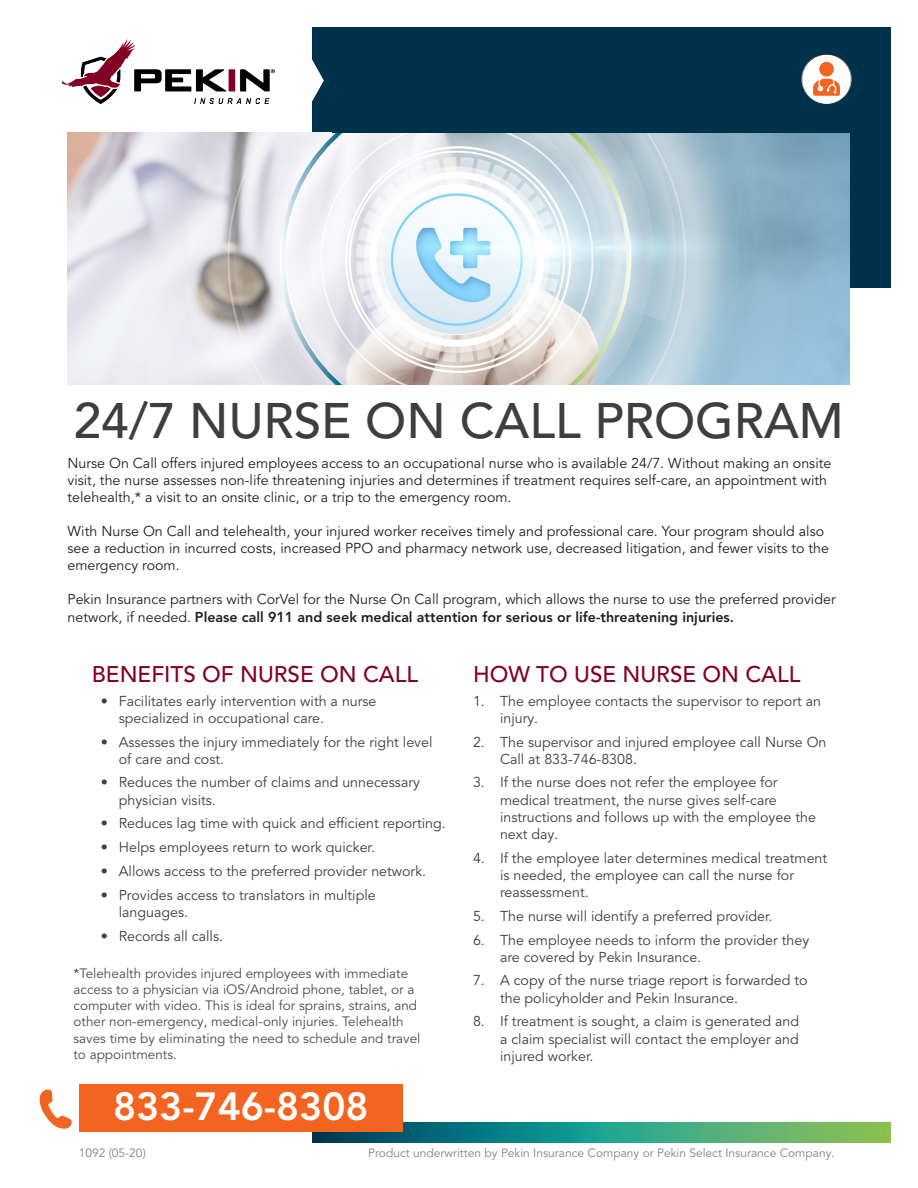
<style>
.page{position:relative;width:918px;height:1188px;background:#fff}
.page>*{position:absolute;margin:0;border:0;box-sizing:border-box;transform-origin:0 0}
.t1{font:500 49.5px "Avenir LT Pro";color:#3e3e3f}
.t2{font:800 39px "Avenir LT Pro";color:#fff}
.t3{font:500 22.5px "Avenir LT Pro";color:#820123}
.t4{font:14.25px/17.1px "Avenir LT Pro";color:#3e3e3f}
.t5{font:14.25px/17.1px "Avenir LT Pro";color:#231f20}
.t6{font:13.5px/16.2px "Avenir LT Pro";color:#4b4c4d}
.t7{font:12px "Avenir LT Pro";color:#808285}
.s1{font-weight:800}
</style>
<div class="page">
<div style="left:312px;top:27px;width:579px;height:261px;background:#00324c"></div>
<img style="left:63px;top:39px;width:212px;height:65px">
<img style="left:68px;top:133px;width:782px;height:252px">
<svg style="left:312px;top:59px;width:12px;height:43px"></svg>
<div style="left:802px;top:54px;width:49px;height:49px;background:#fff;border-radius:50%"></div>
<div style="left:802px;top:54px;width:49px;height:50px;border:1px solid #fff;border-radius:50%"></div>
<div style="left:819px;top:62px;width:15px;height:15px;background:#f26522;border-radius:50%"></div>
<svg style="left:813px;top:79px;width:27px;height:17px"></svg>
<svg style="left:312px;top:1122px;width:579px;height:20px;background:#359678"></svg>
<div style="left:79px;top:1084px;width:324px;height:47px;background:#f36421"></div>
<svg style="left:39px;top:1089px;width:33px;height:40px"></svg>
<p class="t1" style="left:74px;top:391px;width:772px">24/7 NURSE ON CALL PROGRAM</p>
<p class="t5" style="left:68px;top:454px;width:765px">Nurse On Call offers injured employees access to an occupational nurse who is available 24/7. Without making an onsite visit, the nurse assesses non-life threatening injuries and determines if treatment requires self-care, an appointment with telehealth,* a visit to an onsite clinic, or a trip to the emergency room.</p>
<p class="t5" style="left:68px;top:523px;width:763px">With Nurse On Call and telehealth, your injured worker receives timely and professional care. Your program should also see a reduction in incurred costs, increased PPO and pharmacy network use, decreased litigation, and fewer visits to the emergency room.</p>
<p class="t5" style="left:68px;top:591px;width:770px">Pekin Insurance partners with CorVel for the Nurse On Call program, which allows the nurse to use the preferred provider network, if needed. <span class="s1">Please call 911 and seek medical attention for serious or life-threatening injuries.</span></p>
<p class="t3" style="left:92px;top:661px;width:328px">BENEFITS OF NURSE ON CALL</p>
<p class="t4" style="left:119px;top:692px;width:259px;text-indent:-18px">• Facilitates early intervention with a nurse specialized in occupational care.</p>
<p class="t4" style="left:119px;top:733px;width:315px;text-indent:-18px">• Assesses the injury immediately for the right level of care and cost.</p>
<p class="t4" style="left:119px;top:774px;width:303px;text-indent:-18px">• Reduces the number of claims and unnecessary physician visits.</p>
<p class="t4" style="left:101px;top:815px;width:346px">• Reduces lag time with quick and efficient reporting.</p>
<p class="t4" style="left:101px;top:839px;width:276px">• Helps employees return to work quicker.</p>
<p class="t4" style="left:101px;top:863px;width:327px">• Allows access to the preferred provider network.</p>
<p class="t4" style="left:119px;top:887px;width:258px;text-indent:-18px">• Provides access to translators in multiple languages.</p>
<p class="t4" style="left:101px;top:928px;width:124px">• Records all calls.</p>
<p class="t6" style="left:74px;top:965px;width:349px">*Telehealth provides injured employees with immediate access to a physician via iOS/Android phone, tablet, or a computer with video. This is ideal for sprains, strains, and other non-emergency, medical-only injuries. Telehealth saves time by eliminating the need to schedule and travel to appointments.</p>
<p class="t3" style="left:473px;top:661px;width:329px">HOW TO USE NURSE ON CALL</p>
<p class="t4" style="left:500px;top:692px;width:323px;text-indent:-27px">1. The employee contacts the supervisor to report an injury.</p>
<p class="t4" style="left:500px;top:733px;width:328px;text-indent:-27px">2. The supervisor and injured employee call Nurse On<br>Call at 833-746-8308.</p>
<p class="t4" style="left:500px;top:774px;width:317px;text-indent:-27px">3. If the nurse does not refer the employee for medical treatment, the nurse gives self-care instructions and follows up with the employee the next day.</p>
<p class="t4" style="left:500px;top:849px;width:329px;text-indent:-27px">4. If the employee later determines medical treatment is needed, the employee can call the nurse for reassessment.</p>
<p class="t4" style="left:473px;top:907px;width:301px">5. The nurse will identify a preferred provider.</p>
<p class="t4" style="left:500px;top:931px;width:311px;text-indent:-27px">6. The employee needs to inform the provider they are covered by Pekin Insurance.</p>
<p class="t4" style="left:500px;top:972px;width:309px;text-indent:-27px">7. A copy of the nurse triage report is forwarded to the policyholder and Pekin Insurance.</p>
<p class="t4" style="left:500px;top:1013px;width:301px;text-align:justify;text-indent:-27px">8. If treatment is sought, a claim is generated and a claim specialist will contact the employer and injured worker.</p>
<p class="t2" style="left:113px;top:1084px;width:257px">833-746-8308</p>
<p class="t7" style="left:79px;top:1146px;width:68px">1092 (05-20)</p>
<p class="t7" style="left:368px;top:1146px;width:468px">Product underwritten by Pekin Insurance Company or Pekin Select Insurance Company.</p>
</div>
